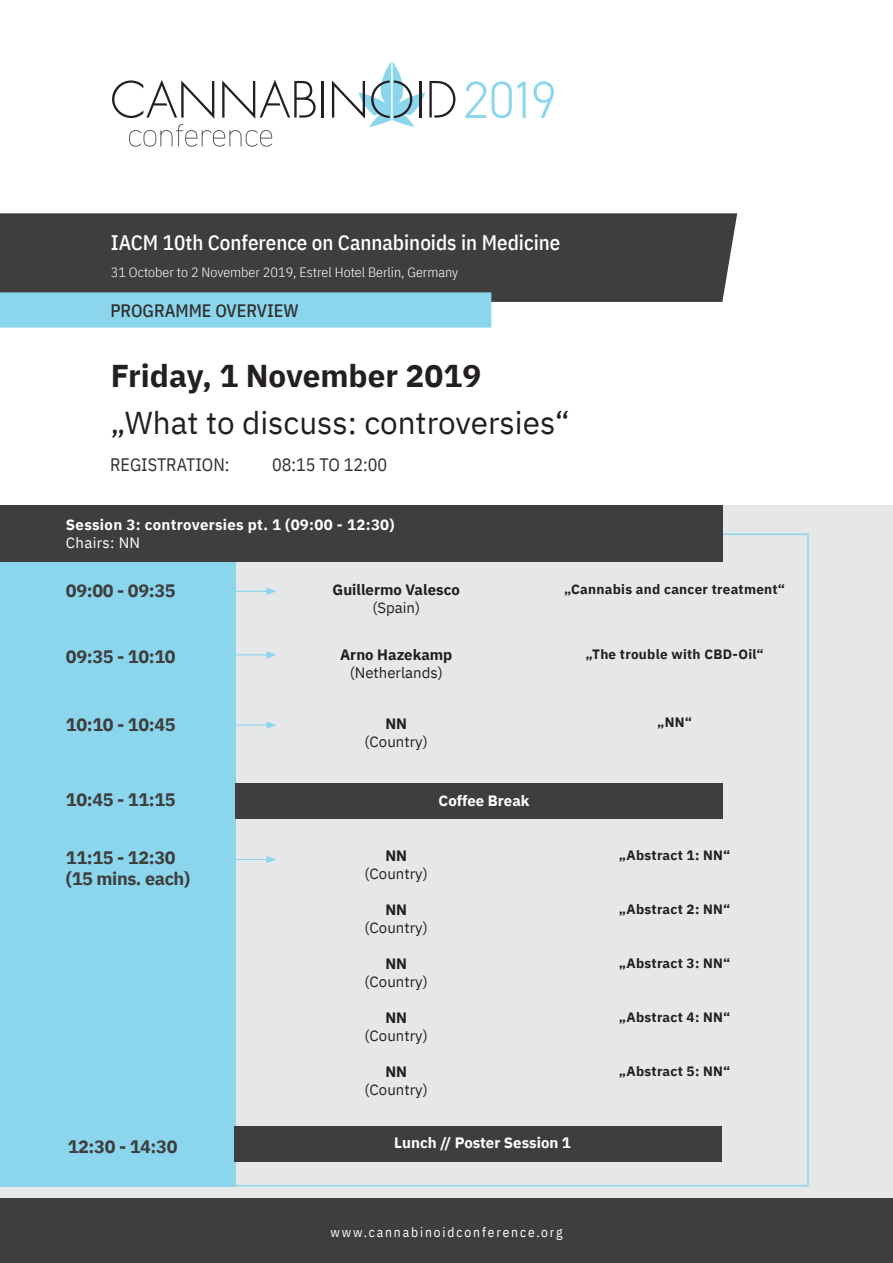
<style>
.page{position:relative;width:893px;height:1263px;background:#fff}
.page>*{position:absolute;margin:0;border:0;box-sizing:border-box;transform-origin:0 0}
.t1{font:31.5px "IBM Plex Sans";color:#231f20}
.t2{font:700 31.5px "IBM Plex Sans";color:#231f20}
.t3{font:500 21px "IBM Plex Sans Cond";color:#fff}
.t4{font:700 18px "IBM Plex Sans";letter-spacing:-.02em;color:#3e3e3f}
.t5{font:18px "IBM Plex Sans Cond";color:#312f30}
.t6{font:500 18px "IBM Plex Sans Cond";color:#312f30}
.t7{font:15px/18px "IBM Plex Sans";color:#231f20;text-align:center}
.t8{font:700 15px "IBM Plex Sans";letter-spacing:.005em;color:#fff}
.t9{font:700 15px/18px "IBM Plex Sans";color:#231f20;text-align:center}
.t10{font:15px "IBM Plex Sans";letter-spacing:.02em;color:#fff}
.t11{font:700 13.5px "IBM Plex Sans";letter-spacing:.02em;color:#231f20}
.t12{font:300 13.5px "IBM Plex Sans Cond";color:#fff;scale:1.04 1}
.t13{font:13.5px "IBM Plex Sans Cond";letter-spacing:.14em;color:#fff}
.s1{font-weight:400}
.s2{font-weight:700}
</style>
<div class="page">
<div style="left:0;top:505px;width:893px;height:758px;background:#e6e7e9"></div>
<div style="left:0;top:213px;width:737px;height:89px;background:#3e3e3f"></div>
<hr style="left:322px;top:81px;width:2px;height:37px;background:#231f20">
<svg style="left:112px;top:80px;width:204px;height:67px"></svg>
<svg style="left:332px;top:62px;width:123px;height:65px"></svg>
<svg style="left:465px;top:81px;width:61px;height:37px"></svg>
<svg style="left:534px;top:81px;width:20px;height:37px"></svg>
<svg style="left:0;top:291px;width:492px;height:37px;background:#89d0e5"></svg>
<div style="left:0;top:561px;width:236px;height:625px;background:#8bd6ec"></div>
<div style="left:0;top:505px;width:723px;height:57px;background:#3e3e3f"></div>
<div style="left:0;top:1199px;width:893px;height:64px;background:#3e3e3f"></div>
<div style="left:236px;top:783px;width:487px;height:36px;background:#3e3e3f"></div>
<hr style="left:236px;top:591px;width:33px;height:1px;background:#8bd6ec">
<svg style="left:266px;top:588px;width:10px;height:7px"></svg>
<hr style="left:236px;top:654px;width:33px;height:1px;background:#8bd6ec">
<svg style="left:266px;top:651px;width:10px;height:7px"></svg>
<hr style="left:236px;top:724px;width:33px;height:2px;background:#8bd6ec">
<svg style="left:266px;top:721px;width:10px;height:8px"></svg>
<hr style="left:236px;top:859px;width:33px;height:1px;background:#8bd6ec">
<svg style="left:266px;top:856px;width:10px;height:7px"></svg>
<div style="left:234px;top:1126px;width:487px;height:35px;background:#3e3e3f"></div>
<p class="t3" style="left:111px;top:226px;width:451px">IACM 10th Conference on Cannabinoids in Medicine</p>
<p class="t12" style="left:111px;top:262px;width:336px">31 October to 2 November 2019, Estrel Hotel Berlin, Germany</p>
<p class="t6" style="left:110px;top:296px;width:190px">PROGRAMME OVERVIEW</p>
<p class="t2" style="left:111px;top:351px;width:372px">Friday, 1 November 2019</p>
<p class="t1" style="left:111px;top:399px;width:461px">„What to discuss: controversies“</p>
<p class="t5" style="left:110px;top:450px;width:121px">REGISTRATION:</p>
<p class="t5" style="left:272px;top:450px;width:117px">08:15 TO 12:00</p>
<p class="t8" style="left:66px;top:513px;width:330px">Session 3: controversies pt. 1 (09:00 - 12:30)</p>
<p class="t10" style="left:66px;top:531px;width:76px">Chairs: NN</p>
<p class="t4" style="left:66px;top:577px;width:111px">09:00 - 09:35</p>
<p class="t9" style="left:333px;top:579px;width:129px">Guillermo Valesco <span class="s1">(Spain)</span></p>
<p class="t11" style="left:564px;top:578px;width:223px">„Cannabis and cancer treatment“</p>
<p class="t4" style="left:66px;top:642px;width:111px">09:35 - 10:10</p>
<p class="t7" style="left:340px;top:645px;width:114px"><span class="s2">Arno Hazekamp </span>(Netherlands)</p>
<p class="t11" style="left:586px;top:643px;width:180px">„The trouble with CBD-Oil“</p>
<p class="t4" style="left:66px;top:710px;width:111px">10:10 - 10:45</p>
<p class="t7" style="left:365px;top:713px;width:65px"><span class="s2">NN </span>(Country)</p>
<p class="t11" style="left:657px;top:712px;width:36px">„NN“</p>
<p class="t4" style="left:66px;top:785px;width:111px">10:45 - 11:15</p>
<p class="t8" style="left:439px;top:788px;width:92px">Coffee Break</p>
<p class="t4" style="left:66px;top:843px;width:111px">11:15 - 12:30</p>
<p class="t4" style="left:66px;top:864px;width:126px">(15 mins. each)</p>
<p class="t7" style="left:365px;top:846px;width:65px"><span class="s2">NN </span>(Country)</p>
<p class="t7" style="left:365px;top:900px;width:65px"><span class="s2">NN </span>(Country)</p>
<p class="t7" style="left:365px;top:954px;width:65px"><span class="s2">NN </span>(Country)</p>
<p class="t7" style="left:365px;top:1008px;width:65px"><span class="s2">NN </span>(Country)</p>
<p class="t7" style="left:365px;top:1062px;width:65px"><span class="s2">NN </span>(Country)</p>
<p class="t4" style="left:68px;top:1132px;width:111px">12:30 - 14:30</p>
<p class="t8" style="left:394px;top:1131px;width:178px">Lunch // Poster Session 1</p>
<p class="t13" style="left:330px;top:1222px;width:234px">www.cannabinoidconference.org</p>
<p class="t11" style="left:619px;top:844px;width:113px">„Abstract 1: NN“</p>
<p class="t11" style="left:619px;top:898px;width:113px">„Abstract 2: NN“</p>
<p class="t11" style="left:619px;top:952px;width:113px">„Abstract 3: NN“</p>
<p class="t11" style="left:619px;top:1006px;width:113px">„Abstract 4: NN“</p>
<p class="t11" style="left:619px;top:1060px;width:113px">„Abstract 5: NN“</p>
</div>
